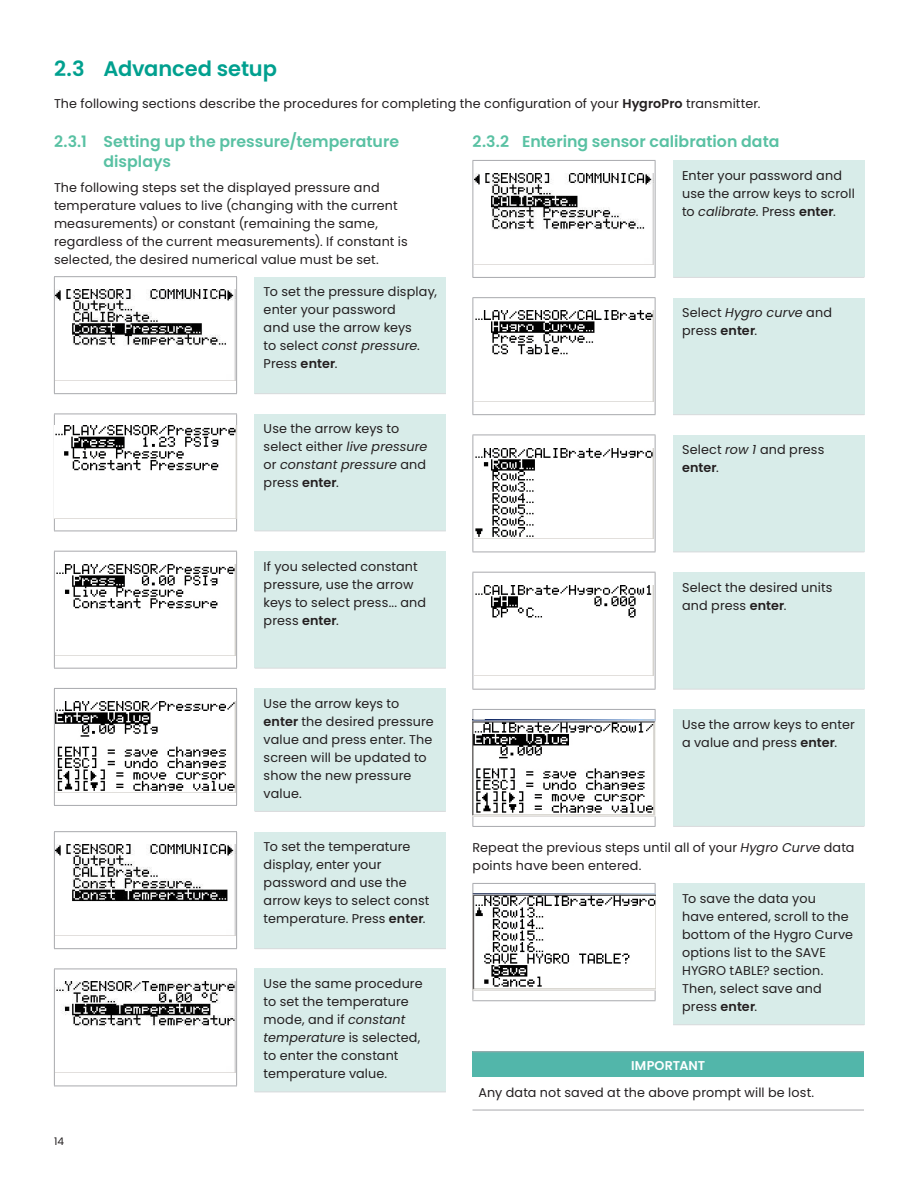
<style>
.page{position:relative;width:918px;height:1188px;background:#fff}
.page>*{position:absolute;margin:0;border:0;box-sizing:border-box;transform-origin:0 0}
._2_2_15pt-body_subhe{font:600 21px "Poppins";letter-spacing:-.005em;color:#00a08f}
._3_3_3_10_5pt-body_s{font:600 15.75px/19.5px "Poppins";color:#59c1a3}
._8_5pt-body_text{font:12.75px/18px "Poppins";letter-spacing:.01em;color:#231f20}
._8_5pt-body_text_fol{font:12.75px/18px "Poppins";letter-spacing:.01em;color:#231f20}
._8_5pt-body_text_spa{font:12.75px "Poppins";letter-spacing:.01em;color:#231f20}
.important_head{font:600 12.75px "Poppins";letter-spacing:.005em;color:#fff}
.t1{font:10.5px "Poppins";color:#231f20}
.s1{font-weight:600}
.s2{font-style:italic}
</style>
<div class="page">
<div style="left:255px;top:277px;width:191px;height:117px;background:#d8ece9"></div>
<hr style="left:54px;top:276px;width:183px;height:1px;background:#a8a9ad">
<hr style="left:54px;top:277px;width:1px;height:116px;background:#a8a9ad">
<hr style="left:54px;top:393px;width:183px;height:1px;background:#a8a9ad">
<hr style="left:255px;top:393px;width:191px;height:1px;background:#d9dadc">
<hr style="left:236px;top:277px;width:1px;height:116px;background:#a8a9ad">
<img style="left:56px;top:290px;width:179px;height:91px">
<div style="left:255px;top:414px;width:191px;height:117px;background:#d8ece9"></div>
<hr style="left:54px;top:414px;width:183px;height:1px;background:#a8a9ad">
<hr style="left:54px;top:414px;width:1px;height:117px;background:#a8a9ad">
<hr style="left:54px;top:531px;width:183px;height:1px;background:#a8a9ad">
<hr style="left:255px;top:531px;width:191px;height:1px;background:#d9dadc">
<hr style="left:236px;top:414px;width:1px;height:117px;background:#a8a9ad">
<img style="left:54px;top:426px;width:183px;height:93px">
<div style="left:255px;top:551px;width:191px;height:117px;background:#d8ece9"></div>
<hr style="left:54px;top:551px;width:183px;height:1px;background:#a8a9ad">
<hr style="left:54px;top:552px;width:1px;height:116px;background:#a8a9ad">
<hr style="left:54px;top:668px;width:183px;height:1px;background:#a8a9ad">
<hr style="left:255px;top:668px;width:191px;height:1px;background:#d9dadc">
<hr style="left:236px;top:552px;width:1px;height:116px;background:#a8a9ad">
<img style="left:56px;top:564px;width:179px;height:91px">
<div style="left:255px;top:688px;width:191px;height:123px;background:#d8ece9"></div>
<hr style="left:54px;top:688px;width:183px;height:1px;background:#a8a9ad">
<hr style="left:54px;top:689px;width:1px;height:116px;background:#a8a9ad">
<hr style="left:54px;top:805px;width:183px;height:1px;background:#a8a9ad">
<hr style="left:236px;top:689px;width:1px;height:116px;background:#a8a9ad">
<hr style="left:255px;top:811px;width:191px;height:1px;background:#d9dadc">
<img style="left:56px;top:701px;width:179px;height:91px">
<div style="left:255px;top:832px;width:191px;height:117px;background:#d8ece9"></div>
<hr style="left:54px;top:831px;width:183px;height:1px;background:#a8a9ad">
<hr style="left:54px;top:832px;width:1px;height:116px;background:#a8a9ad">
<hr style="left:54px;top:948px;width:183px;height:1px;background:#a8a9ad">
<hr style="left:255px;top:948px;width:191px;height:1px;background:#d9dadc">
<hr style="left:236px;top:832px;width:1px;height:116px;background:#a8a9ad">
<img style="left:56px;top:845px;width:179px;height:91px">
<div style="left:255px;top:969px;width:191px;height:123px;background:#d8ece9"></div>
<hr style="left:54px;top:969px;width:183px;height:1px;background:#a8a9ad">
<hr style="left:54px;top:969px;width:1px;height:117px;background:#a8a9ad">
<hr style="left:54px;top:1086px;width:183px;height:1px;background:#a8a9ad">
<hr style="left:236px;top:969px;width:1px;height:117px;background:#a8a9ad">
<hr style="left:255px;top:1092px;width:191px;height:1px;background:#d9dadc">
<img style="left:56px;top:982px;width:179px;height:91px">
<div style="left:673px;top:160px;width:191px;height:117px;background:#d8ece9"></div>
<hr style="left:472px;top:160px;width:184px;height:1px;background:#a8a9ad">
<hr style="left:472px;top:161px;width:1px;height:116px;background:#a8a9ad">
<hr style="left:472px;top:277px;width:184px;height:1px;background:#a8a9ad">
<hr style="left:673px;top:277px;width:191px;height:1px;background:#d9dadc">
<hr style="left:655px;top:161px;width:1px;height:116px;background:#a8a9ad">
<img style="left:475px;top:174px;width:178px;height:90px">
<div style="left:673px;top:298px;width:191px;height:117px;background:#d8ece9"></div>
<hr style="left:472px;top:297px;width:184px;height:1px;background:#a8a9ad">
<hr style="left:472px;top:298px;width:1px;height:116px;background:#a8a9ad">
<hr style="left:472px;top:414px;width:184px;height:1px;background:#a8a9ad">
<hr style="left:673px;top:414px;width:191px;height:1px;background:#d9dadc">
<hr style="left:655px;top:298px;width:1px;height:116px;background:#a8a9ad">
<img style="left:475px;top:311px;width:178px;height:90px">
<div style="left:673px;top:435px;width:191px;height:117px;background:#d8ece9"></div>
<hr style="left:472px;top:435px;width:184px;height:1px;background:#a8a9ad">
<hr style="left:472px;top:435px;width:1px;height:117px;background:#a8a9ad">
<hr style="left:472px;top:552px;width:184px;height:1px;background:#a8a9ad">
<hr style="left:673px;top:552px;width:191px;height:1px;background:#d9dadc">
<hr style="left:655px;top:435px;width:1px;height:117px;background:#a8a9ad">
<img style="left:475px;top:448px;width:178px;height:91px">
<div style="left:673px;top:572px;width:191px;height:117px;background:#d8ece9"></div>
<hr style="left:472px;top:572px;width:184px;height:1px;background:#a8a9ad">
<hr style="left:472px;top:573px;width:1px;height:116px;background:#a8a9ad">
<hr style="left:472px;top:689px;width:184px;height:1px;background:#a8a9ad">
<hr style="left:673px;top:689px;width:191px;height:1px;background:#d9dadc">
<hr style="left:655px;top:573px;width:1px;height:116px;background:#a8a9ad">
<img style="left:475px;top:585px;width:178px;height:91px">
<div style="left:673px;top:709px;width:191px;height:117px;background:#d8ece9"></div>
<hr style="left:472px;top:709px;width:184px;height:1px;background:#a8a9ad">
<hr style="left:472px;top:710px;width:1px;height:116px;background:#a8a9ad">
<hr style="left:472px;top:826px;width:184px;height:1px;background:#a8a9ad">
<hr style="left:673px;top:826px;width:191px;height:1px;background:#d9dadc">
<hr style="left:655px;top:710px;width:1px;height:116px;background:#a8a9ad">
<img style="left:473px;top:720px;width:182px;height:96px">
<div style="left:673px;top:883px;width:191px;height:142px;background:#d8ece9"></div>
<hr style="left:472px;top:883px;width:184px;height:1px;background:#a8a9ad">
<hr style="left:472px;top:884px;width:1px;height:116px;background:#a8a9ad">
<hr style="left:472px;top:1000px;width:184px;height:1px;background:#a8a9ad">
<hr style="left:655px;top:884px;width:1px;height:116px;background:#a8a9ad">
<hr style="left:673px;top:1024px;width:191px;height:1px;background:#d9dadc">
<img style="left:473px;top:894px;width:182px;height:97px">
<div style="left:472px;top:1052px;width:392px;height:25px;background:#52b6aa"></div>
<hr style="left:472px;top:1110px;width:392px;height:1px;background:#a8a9ad">
<hr style="left:472px;top:1051px;width:392px;height:1px;background:#a8a9ad">
<p class="_2_2_15pt-body_subhe" style="left:54px;top:57px;width:225px">2.3 Advanced setup</p>
<p class="_8_5pt-body_text_spa" style="left:54px;top:96px;width:708px">The following sections describe the procedures for completing the configuration of your <span class="s1">HygroPro</span> transmitter.</p>
<p class="_3_3_3_10_5pt-body_s" style="left:104px;top:132px;width:297px;text-indent:-50px">2.3.1 Setting up the pressure/temperature displays</p>
<p class="_8_5pt-body_text" style="left:54px;top:178px;width:355px">The following steps set the displayed pressure and temperature values to live (changing with the current measurements) or constant (remaining the same, regardless of the current measurements). If constant is selected, the desired numerical value must be set.</p>
<p class="_8_5pt-body_text" style="left:264px;top:283px;width:175px">To set the pressure display, enter your password<br>and use the arrow keys<br>to select <span class="s2">const pressure</span>.<br>Press <span class="s1">enter</span>.</p>
<p class="_3_3_3_10_5pt-body_s" style="left:472px;top:132px;width:308px">2.3.2 Entering sensor calibration data</p>
<p class="_8_5pt-body_text_fol" style="left:682px;top:166px;width:174px">Enter your password and use the arrow keys to scroll to <span class="s2">calibrate</span>. Press <span class="s1">enter</span>.</p>
<p class="_8_5pt-body_text_fol" style="left:682px;top:304px;width:151px">Select <span class="s2">Hygro curve</span> and press <span class="s1">enter</span>.</p>
<p class="t1" style="left:54px;top:1135px;width:11px">14</p>
<p class="_8_5pt-body_text" style="left:264px;top:420px;width:165px">Use the arrow keys to select either <span class="s2">live pressure </span>or <span class="s2">constant pressure</span> and press <span class="s1">enter</span>.</p>
<p class="_8_5pt-body_text" style="left:264px;top:557px;width:164px">If you selected constant pressure, use the arrow keys to select press... and press <span class="s1">enter</span>.</p>
<p class="_8_5pt-body_text" style="left:264px;top:694px;width:172px">Use the arrow keys to <span class="s1">enter</span> the desired pressure value and press enter. The screen will be updated to show the new pressure value.</p>
<p class="_8_5pt-body_text" style="left:264px;top:838px;width:168px">To set the temperature display, enter your password and use the arrow keys to select const temperature. Press <span class="s1">enter</span>.</p>
<p class="_8_5pt-body_text" style="left:264px;top:975px;width:161px">Use the same procedure to set the temperature mode, and if <span class="s2">constant temperature</span> is selected, to enter the constant temperature value.</p>
<p class="_8_5pt-body_text_fol" style="left:682px;top:441px;width:144px">Select <span class="s2">row 1</span> and press <span class="s1">enter</span>.</p>
<p class="_8_5pt-body_text" style="left:682px;top:578px;width:152px">Select the desired units and press <span class="s1">enter</span>.</p>
<p class="_8_5pt-body_text" style="left:682px;top:715px;width:174px">Use the arrow keys to enter a value and press <span class="s1">enter</span>.</p>
<p class="_8_5pt-body_text" style="left:472px;top:839px;width:384px">Repeat the previous steps until all of your <span class="s2">Hygro Curve</span> data points have been entered.</p>
<p class="_8_5pt-body_text" style="left:682px;top:889px;width:173px">To save the data you<br>have entered, scroll to the bottom of the Hygro Curve options list to the SAVE<br>HYGRO tABLE? section.<br>Then, select save and press <span class="s1">enter</span>.</p>
<p class="important_head" style="left:631px;top:1058px;width:76px">IMPORTANT</p>
<p class="_8_5pt-body_text" style="left:478px;top:1083px;width:337px">Any data not saved at the above prompt will be lost.</p>
</div>
